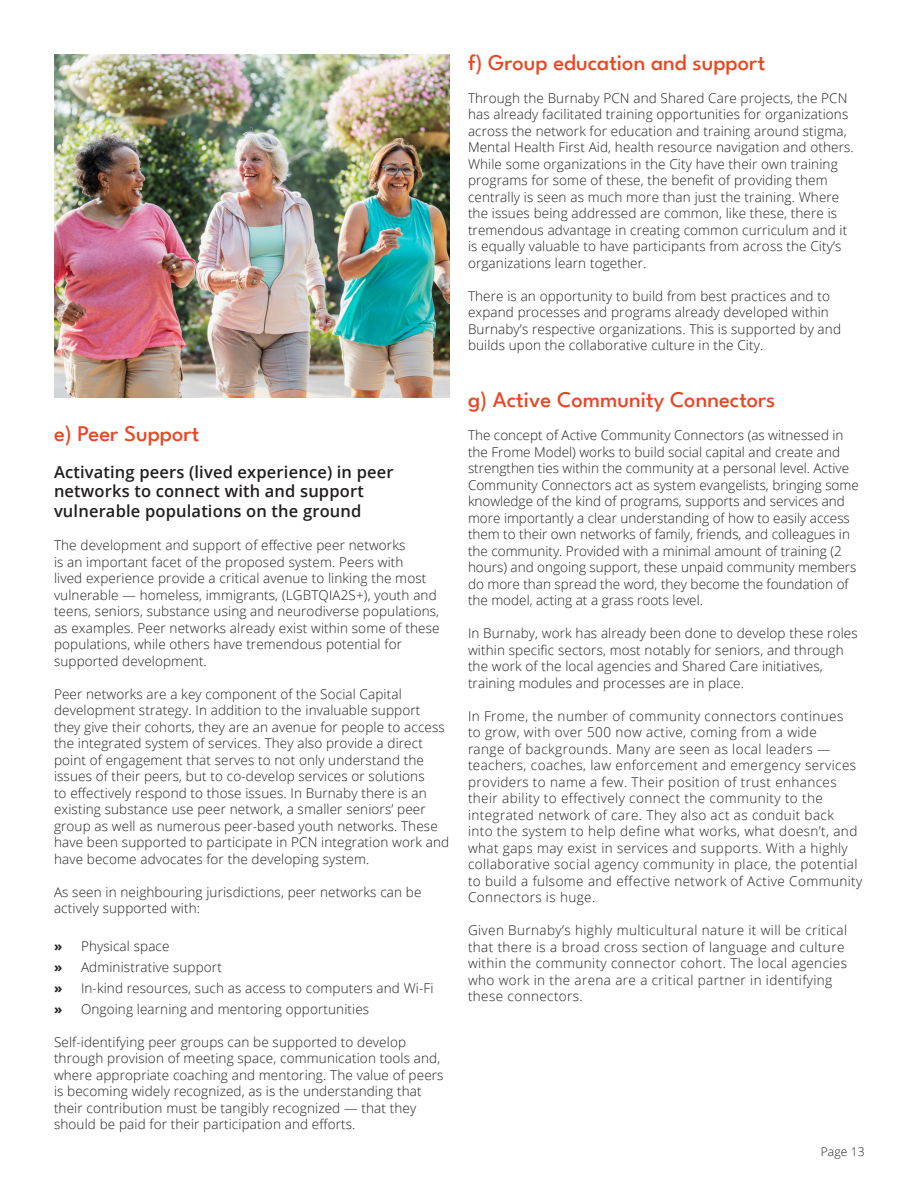
<style>
.page{position:relative;width:918px;height:1188px;background:#fff}
.page>*{position:absolute;margin:0;border:0;box-sizing:border-box;transform-origin:0 0}
.Heading_2{font:500 22.5px "League Spartan";color:#e74823}
.Heading_3{font:600 16.5px/19.8px "Open Sans";letter-spacing:.01em;color:#201d1e}
.t1{font:300 13.5px/16.5px "Open Sans";letter-spacing:.01em;color:#201d1e}
.t2{font:300 13.5px/16.5px "Open Sans";letter-spacing:.03em;color:#201d1e}
.t3{font:300 12px "Open Sans";letter-spacing:.01em;color:#201d1e}
.s1{font-weight:700}
</style>
<div class="page">
<img style="left:54px;top:54px;width:396px;height:343px">
<p class="Heading_2" style="left:54px;top:417px;width:147px">e) Peer Support</p>
<p class="Heading_3" style="left:54px;top:461px;width:341px">Activating peers (lived experience) in peer networks to connect with and support vulnerable populations on the ground</p>
<p class="t1" style="left:54px;top:537px;width:387px">The development and support of effective peer networks<br>is an important facet of the proposed system. Peers with<br>lived experience provide a critical avenue to linking the most vulnerable — homeless, immigrants, (LGBTQIA2S+), youth and teens, seniors, substance using and neurodiverse populations, as examples. Peer networks already exist within some of these populations, while others have tremendous potential for supported development.</p>
<p class="t1" style="left:54px;top:685px;width:397px">Peer networks are a key component of the Social Capital development strategy. In addition to the invaluable support they give their cohorts, they are an avenue for people to access the integrated system of services. They also provide a direct point of engagement that serves to not only understand the issues of their peers, but to co-develop services or solutions<br>to effectively respond to those issues. In Burnaby there is an existing substance use peer network, a smaller seniors’ peer group as well as numerous peer-based youth networks. These have been supported to participate in PCN integration work and have become advocates for the developing system.</p>
<p class="t1" style="left:54px;top:883px;width:369px">As seen in neighbouring jurisdictions, peer networks can be actively supported with:</p>
<p class="t1" style="left:54px;top:937px;width:117px"><span class="s1">»</span> Physical space</p>
<p class="t1" style="left:54px;top:958px;width:169px"><span class="s1">»</span> Administrative support</p>
<p class="t1" style="left:54px;top:979px;width:381px"><span class="s1">»</span> In-kind resources, such as access to computers and Wi-Fi</p>
<p class="t1" style="left:54px;top:1000px;width:317px"><span class="s1">»</span> Ongoing learning and mentoring opportunities</p>
<p class="t1" style="left:54px;top:1033px;width:391px">Self-identifying peer groups can be supported to develop through provision of meeting space, communication tools and, where appropriate coaching and mentoring. The value of peers is becoming widely recognized, as is the understanding that their contribution must be tangibly recognized — that they should be paid for their participation and efforts.</p>
<p class="Heading_2" style="left:468px;top:46px;width:299px">f) Group education and support</p>
<p class="t1" style="left:468px;top:89px;width:387px">Through the Burnaby PCN and Shared Care projects, the PCN has already facilitated training opportunities for organizations across the network for education and training around stigma, Mental Health First Aid, health resource navigation and others.<br>While some organizations in the City have their own training programs for some of these, the benefit of providing them centrally is seen as much more than just the training. Where the issues being addressed are common, like these, there is tremendous advantage in creating common curriculum and it is equally valuable to have participants from across the City’s organizations learn together.</p>
<p class="t1" style="left:468px;top:287px;width:375px">There is an opportunity to build from best practices and to expand processes and programs already developed within Burnaby’s respective organizations. This is supported by and builds upon the collaborative culture in the City.</p>
<p class="Heading_2" style="left:468px;top:383px;width:309px">g) Active Community Connectors</p>
<p class="t1" style="left:468px;top:427px;width:392px">The concept of Active Community Connectors (as witnessed in the Frome Model) works to build social capital and create and strengthen ties within the community at a personal level. Active Community Connectors act as system evangelists, bringing some knowledge of the kind of programs, supports and services and more importantly a clear understanding of how to easily access them to their own networks of family, friends, and colleagues in the community. Provided with a minimal amount of training (2 hours) and ongoing support, these unpaid community members do more than spread the word, they become the foundation of the model, acting at a grass roots level.</p>
<p class="t1" style="left:468px;top:625px;width:391px">In Burnaby, work has already been done to develop these roles within specific sectors, most notably for seniors, and through the work of the local agencies and Shared Care initiatives, training modules and processes are in place.</p>
<p class="t2" style="left:468px;top:707px;width:396px">In Frome, the number of community connectors continues<br>to grow, with over 500 now active, coming from a wide<br>range of backgrounds. Many are seen as local leaders — teachers, coaches, law enforcement and emergency services providers to name a few. Their position of trust enhances their ability to effectively connect the community to the integrated network of care. They also act as conduit back<br>into the system to help define what works, what doesn’t, and what gaps may exist in services and supports. With a highly collaborative social agency community in place, the potential to build a fulsome and effective network of Active Community Connectors is huge.</p>
<p class="t2" style="left:468px;top:922px;width:381px">Given Burnaby’s highly multicultural nature it will be critical that there is a broad cross section of language and culture within the community connector cohort. The local agencies who work in the arena are a critical partner in identifying these connectors.</p>
<p class="t3" style="left:821px;top:1144px;width:45px">Page 13</p>
</div>
